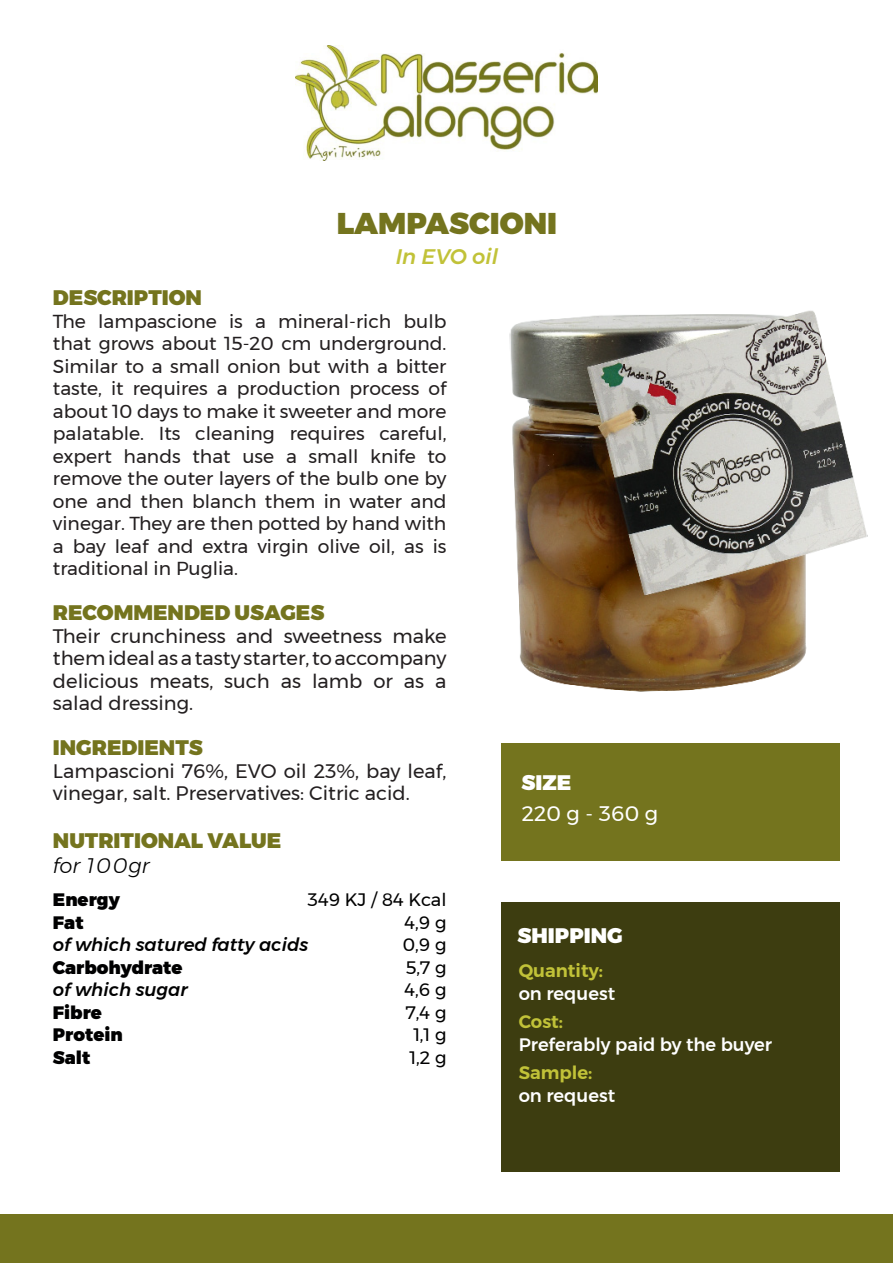
<style>
.page{position:relative;width:893px;height:1263px;background:#fff}
.page>*{position:absolute;margin:0;border:0;box-sizing:border-box;transform-origin:0 0}
.t1{font:900 30px "Montserrat";color:#74741e}
.t2{font:900 21px "Montserrat";color:#74741e}
.t3{font:900 21px "Montserrat";color:#fff}
.t4{font:21px "Montserrat";color:#fff}
.t5{font:italic 300 21px "Montserrat";color:#000}
.t6{font:italic 500 21px "Montserrat";color:#c1c238}
.t7{font:19.5px/22.5px "Montserrat";color:#231f20;text-align:justify}
.t8{font:18.75px/22.5px "Montserrat";color:#231f20;text-align:justify}
.t9{font:500 18px "Montserrat";color:#fff}
.t10{font:18px "Montserrat";color:#000001}
.t11{font:900 18px "Montserrat";color:#000001}
.t12{font:italic 500 18px "Montserrat";color:#000001}
.t13{font:600 18px "Montserrat";color:#c1c238}
</style>
<div class="page">
<div style="left:0;top:1214px;width:893px;height:49px;background:#74741e"></div>
<img style="left:295px;top:45px;width:303px;height:115px">
<div style="left:501px;top:902px;width:339px;height:269px;background:#3d3d10"></div>
<div style="left:501px;top:743px;width:339px;height:118px;background:#74741e"></div>
<img style="left:509px;top:310px;width:359px;height:382px">
<p class="t1" style="left:337px;top:199px;width:222px">LAMPASCIONI</p>
<p class="t6" style="left:396px;top:241px;width:104px">In EVO oil</p>
<p class="t2" style="left:53px;top:280px;width:151px">DESCRIPTION</p>
<p class="t8" style="left:53px;top:310px;width:395px">The lampascione is a mineral-rich bulb that grows about 15-20 cm underground.<br>Similar to a small onion but with a bitter taste, it requires a production process of about 10 days to make it sweeter and more palatable. Its cleaning requires careful, expert hands that use a small knife to remove the outer layers of the bulb one by one and then blanch them in water and vinegar. They are then potted by hand with a bay leaf and extra virgin olive oil, as is traditional in Puglia.</p>
<p class="t2" style="left:53px;top:595px;width:273px">RECOMMENDED USAGES</p>
<p class="t7" style="left:53px;top:624px;width:395px">Their crunchiness and sweetness make them ideal as a tasty starter, to accompany delicious meats, such as lamb or as a salad dressing.</p>
<p class="t2" style="left:53px;top:730px;width:151px">INGREDIENTS</p>
<p class="t7" style="left:53px;top:759px;width:395px">Lampascioni 76%, EVO oil 23%, bay leaf, vinegar, salt. Preservatives: Citric acid.</p>
<p class="t2" style="left:53px;top:823px;width:230px">NUTRITIONAL VALUE</p>
<p class="t5" style="left:53px;top:850px;width:98px">for 100gr</p>
<p class="t11" style="left:53px;top:885px;width:68px">Energy</p>
<p class="t10" style="left:308px;top:886px;width:140px">349 KJ / 84 Kcal</p>
<p class="t11" style="left:53px;top:907px;width:32px">Fat</p>
<p class="t10" style="left:405px;top:908px;width:43px">4,9 g</p>
<p class="t12" style="left:53px;top:931px;width:257px">of which satured fatty acids</p>
<p class="t10" style="left:402px;top:931px;width:46px">0,9 g</p>
<p class="t11" style="left:53px;top:952px;width:131px">Carbohydrate</p>
<p class="t10" style="left:405px;top:953px;width:43px">5,7 g</p>
<p class="t12" style="left:53px;top:976px;width:136px">of which sugar</p>
<p class="t10" style="left:404px;top:976px;width:43px">4,6 g</p>
<p class="t11" style="left:53px;top:997px;width:51px">Fibre</p>
<p class="t10" style="left:406px;top:998px;width:42px">7,4 g</p>
<p class="t11" style="left:53px;top:1020px;width:71px">Protein</p>
<p class="t10" style="left:413px;top:1021px;width:35px">1,1 g</p>
<p class="t11" style="left:53px;top:1042px;width:39px">Salt</p>
<p class="t10" style="left:410px;top:1043px;width:38px">1,2 g</p>
<p class="t3" style="left:521px;top:765px;width:51px">SIZE</p>
<p class="t4" style="left:522px;top:798px;width:138px">220 g - 360 g</p>
<p class="t3" style="left:518px;top:918px;width:107px">SHIPPING</p>
<p class="t13" style="left:519px;top:957px;width:86px">Quantity:</p>
<p class="t9" style="left:519px;top:979px;width:98px">on request</p>
<p class="t13" style="left:519px;top:1008px;width:46px">Cost:</p>
<p class="t9" style="left:519px;top:1030px;width:255px">Preferably paid by the buyer</p>
<p class="t13" style="left:519px;top:1059px;width:75px">Sample:</p>
<p class="t9" style="left:519px;top:1081px;width:98px">on request</p>
</div>
